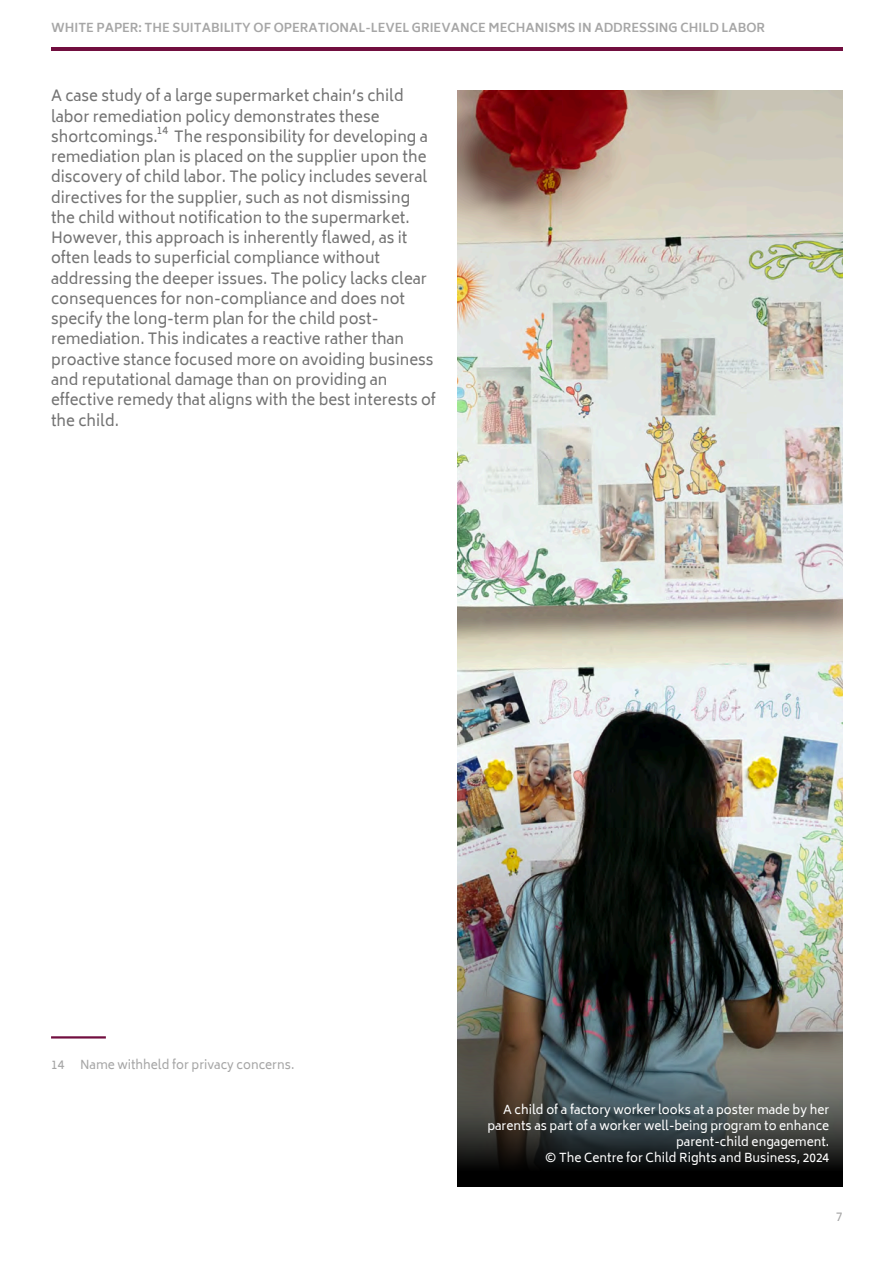
<style>
.page{position:relative;width:894px;height:1264px;background:#fff}
.page>*{position:absolute;margin:0;border:0;box-sizing:border-box;transform-origin:0 0}
.t1{font:15px/20.2px "Biryani";color:#737373}
.t2{font:12px/16px "Biryani";color:#fff;text-align:right}
.t3{font:700 12px "Biryani";color:#a6a6a6}
.t4{font:12px "Biryani";color:#a6a6a6}
.t5{font:10.35px "Biryani";color:#737373}
</style>
<div class="page">
<hr style="left:51px;top:47px;width:791px;height:4px;background:#710e3f">
<hr style="left:51px;top:1036px;width:55px;height:2px;background:#710e3f">
<img style="left:457px;top:90px;width:385px;height:752px">
<img style="left:457px;top:842px;width:385px;height:344px">
<h1 class="t3" style="left:51px;top:21px;width:715px">WHITE PAPER: THE SUITABILITY OF OPERATIONAL-LEVEL GRIEVANCE MECHANISMS IN ADDRESSING CHILD LABOR</h1>
<p class="t1" style="left:51px;top:86px;width:386px">A case study of a large supermarket chain’s child labor remediation policy demonstrates these shortcomings. The responsibility for developing a remediation plan is placed on the supplier upon the discovery of child labor. The policy includes several directives for the supplier, such as not dismissing the child without notification to the supermarket.<br>However, this approach is inherently flawed, as it often leads to superficial compliance without addressing the deeper issues. The policy lacks clear consequences for non-compliance and does not specify the long-term plan for the child post&shy;remediation. This indicates a reactive rather than proactive stance focused more on avoiding business and reputational damage than on providing an effective remedy that aligns with the best interests of the child.</p>
<p class="t5" style="left:157px;top:125px;width:13px">14</p>
<p class="t4" style="left:51px;top:1057px;width:15px">14</p>
<p class="t4" style="left:80px;top:1057px;width:216px">Name withheld for privacy concerns.</p>
<p class="t2" style="left:487px;top:1101px;width:343px">A child of a factory worker looks at a poster made by her parents as part of a worker well-being program to enhance parent-child engagement.</p>
<p class="t2" style="left:545px;top:1149px;width:285px">© The Centre for Child Rights and Business, 2024</p>
<p class="t4" style="left:835px;top:1209px;width:8px">7</p>
</div>
